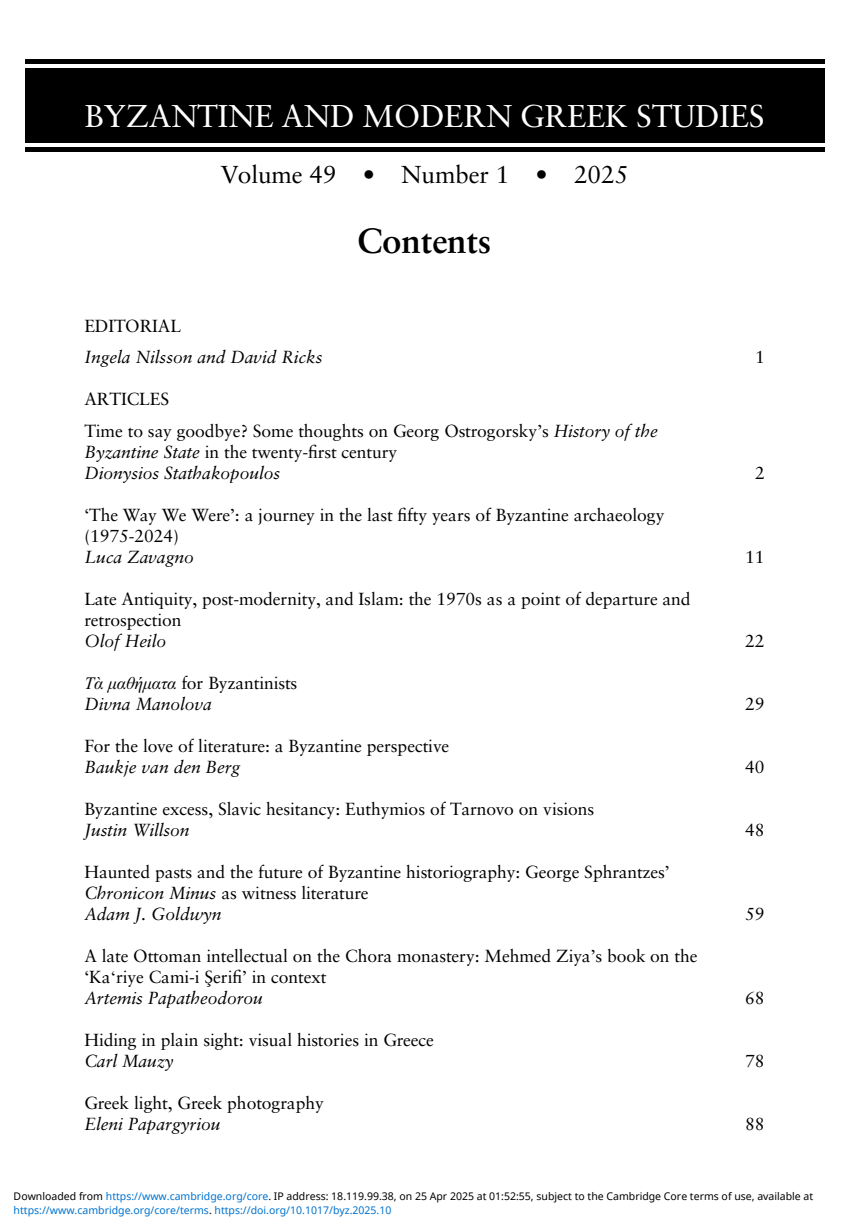
<style>
.page{position:relative;width:864px;height:1226px;background:#fff}
.page>*{position:absolute;margin:0;border:0;box-sizing:border-box;transform-origin:0 0}
.t1{font:35px "Adv OT66 af 078 c.B";color:#000}
.t2{font:31.5px "Adv O Tbc 475 f 09";color:#fff}
.t3{font:24.5px "Adv O Tbc 475 f 09";color:#000}
.t4{font:17.5px/21px "Adv O Tbc 475 f 09";color:#000}
.t5{font:17.5px "Adv OT638 a 931 c.I";color:#000}
.t6{font:10.5px "Noto Sans";color:#000}
.t7{font:10.5px "Noto Sans";color:#0172cf}
.s1{font-style:inherit}
.s2{font-family:"Adv OT638 a 931 c.I"}
.s3{font-family:"Adv O Tbc 475 f 09+fb"}
.s4{font-family:"Adv T Tf 90 d 833 a.I"}
.s5{font-family:"Adv T Tf 90 d 833 a.I+1 f"}
.s6{font-family:"Adv TT5843 c 571"}
.s7{font-family:"Adv OT8608 a 8 d 1"}
.s8{color:#0172cf}
.s9{color:#000}
</style>
<div class="page">
<hr style="left:25px;top:60px;width:798px;height:4px;background:#000">
<div style="left:25px;top:68px;width:798px;height:75px;background:#000"></div>
<hr style="left:25px;top:147px;width:798px;height:4px;background:#000">
<h2 class="t2" style="left:84px;top:103px;width:681px">BYZANTINE AND MODERN GREEK STUDIES</h2>
<h3 class="t3" style="left:221px;top:164px;width:408px">Volume 49 <span class="s1">•</span> Number 1 <span class="s1">•</span> 2025</h3>
<h1 class="t1" style="left:357px;top:220px;width:135px">Contents</h1>
<p class="t4" style="left:84px;top:316px;width:98px">EDITORIAL</p>
<p class="t5" style="left:84px;top:350px;width:240px">Ingela Nilsson and David Ricks</p>
<p class="t4" style="left:754px;top:348px;width:11px">1</p>
<p class="t4" style="left:84px;top:385px;width:574px;line-height:31.5px">ARTICLES<br>Time to say goodbye? Some thoughts on Georg Ostrogorsky<span class="s1">’</span>s <span class="s2">History of the</span></p>
<p class="t4" style="left:84px;top:442px;width:314px"><span class="s2">Byzantine State</span> in the twenty-<span class="s3">fi</span>rst century</p>
<p class="t5" style="left:84px;top:465px;width:197px">Dionysios Stathakopoulos</p>
<p class="t4" style="left:754px;top:464px;width:11px">2</p>
<p class="t4" style="left:84px;top:505px;width:581px"><span class="s1">‘</span>The Way We Were<span class="s1">’</span>: a journey in the last <span class="s3">fi</span>fty years of Byzantine archaeology (1975-2024)</p>
<p class="t5" style="left:84px;top:549px;width:111px">Luca Zavagno</p>
<p class="t4" style="left:745px;top:547px;width:21px">11</p>
<p class="t4" style="left:84px;top:590px;width:607px">Late Antiquity, post-modernity, and Islam: the 1970s as a point of departure and retrospection</p>
<p class="t5" style="left:84px;top:633px;width:83px">Olof Heilo</p>
<p class="t4" style="left:745px;top:631px;width:21px">22</p>
<p class="t4" style="left:84px;top:673px;width:214px"><span class="s4">Τ</span><span class="s5">ὰ</span> <span class="s4">μαθήματα</span> for Byzantinists</p>
<p class="t5" style="left:84px;top:696px;width:129px">Divna Manolova</p>
<p class="t4" style="left:745px;top:694px;width:21px">29</p>
<p class="t4" style="left:84px;top:736px;width:366px">For the love of literature: a Byzantine perspective</p>
<p class="t5" style="left:84px;top:759px;width:157px">Baukje van den Berg</p>
<p class="t4" style="left:745px;top:757px;width:21px">40</p>
<p class="t4" style="left:84px;top:799px;width:511px">Byzantine excess, Slavic hesitancy: Euthymios of Tarnovo on visions</p>
<p class="t5" style="left:84px;top:822px;width:107px">Justin Willson</p>
<p class="t4" style="left:745px;top:820px;width:21px">48</p>
<p class="t4" style="left:84px;top:862px;width:586px">Haunted pasts and the future of Byzantine historiography: George Sphrantzes<span class="s1">’<br></span><span class="s2">Chronicon Minus</span> as witness literature</p>
<p class="t5" style="left:84px;top:906px;width:139px">Adam J. Goldwyn</p>
<p class="t4" style="left:745px;top:905px;width:21px">59</p>
<p class="t4" style="left:84px;top:946px;width:614px">A late Ottoman intellectual on the Chora monastery: Mehmed Ziya<span class="s1">’</span>s book on the <span class="s1">‘</span>Ka<span class="s6">ʻ</span>riye Cami-i S<span class="s7">̧</span>eri<span class="s3">fi</span><span class="s1">’</span> in context</p>
<p class="t5" style="left:84px;top:990px;width:180px">Artemis Papatheodorou</p>
<p class="t4" style="left:745px;top:988px;width:21px">68</p>
<p class="t4" style="left:84px;top:1031px;width:351px">Hiding in plain sight: visual histories in Greece</p>
<p class="t5" style="left:84px;top:1053px;width:91px">Carl Mauzy</p>
<p class="t4" style="left:745px;top:1051px;width:21px">78</p>
<p class="t4" style="left:84px;top:1094px;width:241px">Greek light, Greek photography</p>
<p class="t5" style="left:84px;top:1116px;width:137px">Eleni Papargyriou</p>
<p class="t4" style="left:745px;top:1114px;width:21px">88</p>
<p class="t6" style="left:14px;top:1188px;width:800px">Downloaded from <span class="s8">https://www.cambridge.org/core</span>. IP address: 18.119.99.38, on 25 Apr 2025 at 01:52:55, subject to the Cambridge Core terms of use, available at</p>
<p class="t7" style="left:14px;top:1202px;width:379px">https://www.cambridge.org/core/terms<span class="s9">.</span> https://doi.org/10.1017/byz.2025.10</p>
</div>
